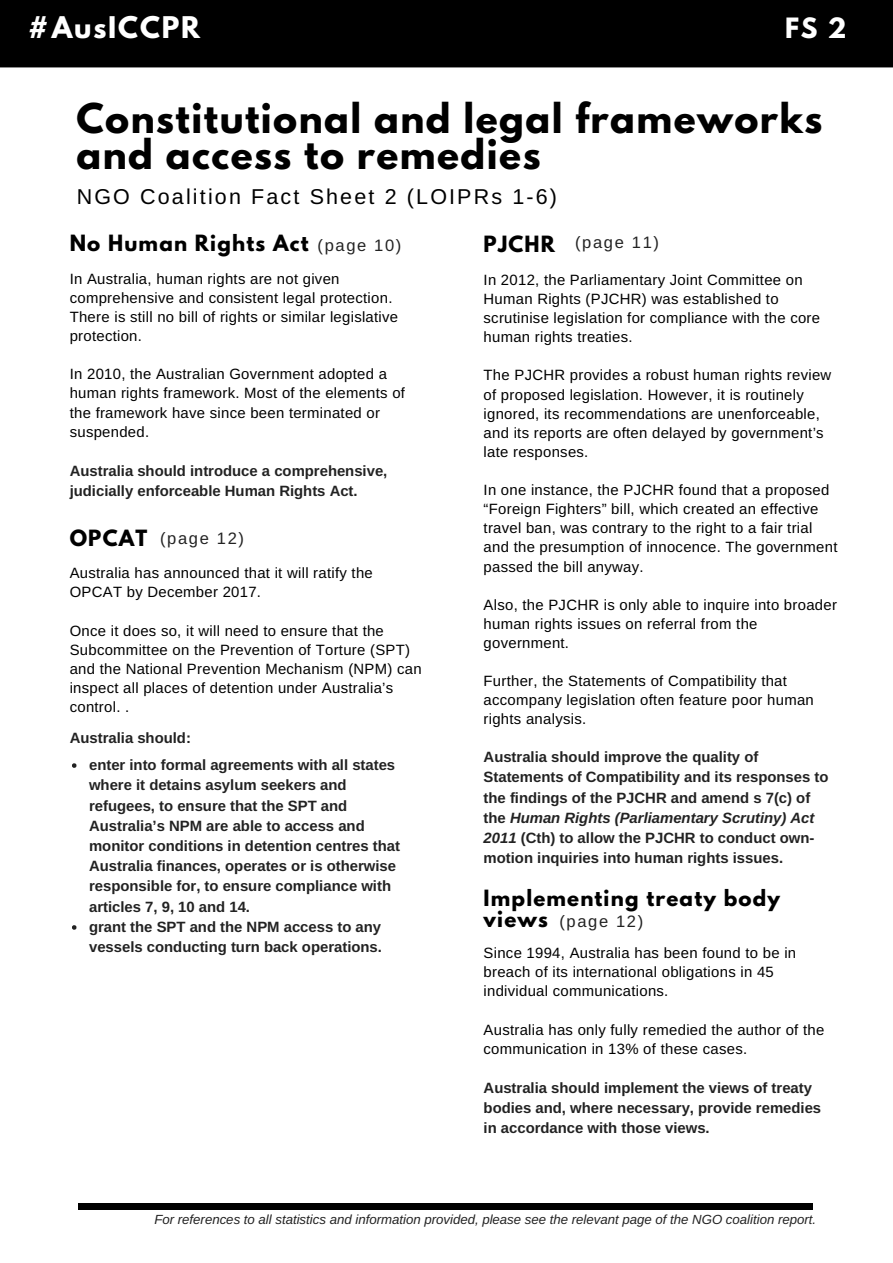
<style>
.page{position:relative;width:893px;height:1263px;background:#fff}
.page>*{position:absolute;margin:0;border:0;box-sizing:border-box;transform-origin:0 0}
.t1{font:700 36.3px/36px "League Spartan";letter-spacing:.04em;color:#000}
.t2{font:700 26.4px "League Spartan";letter-spacing:.07em;color:#fff}
.t3{font:700 24.75px "League Spartan";color:#fff}
.t4{font:21.45px "Arimo";letter-spacing:.1em;color:#000}
.t5{font:700 19.8px/21.3px "League Spartan";letter-spacing:.06em;color:#000}
.t6{font:16.5px "Arimo";letter-spacing:.1em;color:#222}
.t7{font:14.85px/19px "Arimo";letter-spacing:.02em;color:#000}
.t8{font:700 14.85px/20.2px "Arimo";color:#222}
.t9{font:italic 13.2px "Arimo";color:#222}
.s1{font-style:italic}
</style>
<div class="page">
<div style="left:0;top:0;width:892px;height:67px;background:#000"></div>
<div style="left:78px;top:1203px;width:734px;height:6px;background:#000"></div>
<svg style="left:72px;top:763px;width:4px;height:5px"></svg>
<svg style="left:72px;top:925px;width:4px;height:5px"></svg>
<h2 class="t2" style="left:28px;top:14px;width:174px">#AusICCPR</h2>
<h3 class="t3" style="left:785px;top:16px;width:63px">FS 2</h3>
<h1 class="t1" style="left:76px;top:105px;width:747px">Constitutional and legal frameworks and access to remedies</h1>
<h3 class="t4" style="left:77px;top:185px;width:482px">NGO Coalition Fact Sheet 2 (LOIPRs 1-6)</h3>
<h3 class="t5" style="left:70px;top:235px;width:240px">No Human Rights Act</h3>
<p class="t7" style="left:70px;top:269px;width:330px">In Australia, human rights are not given comprehensive and consistent legal protection.<br>There is still no bill of rights or similar legislative protection.</p>
<p class="t7" style="left:70px;top:365px;width:337px">In 2010, the Australian Government adopted a human rights framework. Most of the elements of the framework have since been terminated or suspended.</p>
<p class="t8" style="left:70px;top:460px;width:319px">Australia should introduce a comprehensive, judicially enforceable Human Rights Act.</p>
<h3 class="t5" style="left:483px;top:236px;width:73px">PJCHR</h3>
<p class="t7" style="left:483px;top:270px;width:338px">In 2012, the Parliamentary Joint Committee on Human Rights (PJCHR) was established to scrutinise legislation for compliance with the core human rights treaties.</p>
<p class="t7" style="left:483px;top:366px;width:349px">The PJCHR provides a robust human rights review of proposed legislation. However, it is routinely ignored, its recommendations are unenforceable, and its reports are often delayed by government’s late responses.</p>
<p class="t7" style="left:483px;top:480px;width:355px">In one instance, the PJCHR found that a proposed “Foreign Fighters” bill, which created an effective travel ban, was contrary to the right to a fair trial and the presumption of innocence. The government passed the bill anyway.</p>
<p class="t7" style="left:483px;top:595px;width:355px">Also, the PJCHR is only able to inquire into broader human rights issues on referral from the government.</p>
<p class="t7" style="left:483px;top:671px;width:332px">Further, the Statements of Compatibility that accompany legislation often feature poor human rights analysis.</p>
<p class="t6" style="left:317px;top:236px;width:85px">(page 10)</p>
<p class="t6" style="left:575px;top:233px;width:85px">(page 11)</p>
<h3 class="t5" style="left:70px;top:530px;width:79px">OPCAT</h3>
<p class="t7" style="left:70px;top:564px;width:304px">Australia has announced that it will ratify the<br>OPCAT by December 2017.</p>
<p class="t7" style="left:70px;top:621px;width:353px">Once it does so, it will need to ensure that the Subcommittee on the Prevention of Torture (SPT) and the National Prevention Mechanism (NPM) can inspect all places of detention under Australia’s control. .</p>
<p class="t6" style="left:160px;top:529px;width:85px">(page 12)</p>
<p class="t8" style="left:70px;top:728px;width:123px">Australia should:</p>
<p class="t8" style="left:89px;top:755px;width:312px">enter into formal agreements with all states where it detains asylum seekers and refugees, to ensure that the SPT and Australia’s NPM are able to access and monitor conditions in detention centres that Australia finances, operates or is otherwise responsible for, to ensure compliance with articles 7, 9, 10 and 14.<br>grant the SPT and the NPM access to any vessels conducting turn back operations.</p>
<p class="t8" style="left:483px;top:747px;width:346px">Australia should improve the quality of Statements of Compatibility and its responses to the findings of the PJCHR and amend s 7(c) of the <span class="s1">Human Rights (Parliamentary Scrutiny) Act 2011</span> (Cth) to allow the PJCHR to conduct own&shy;motion inquiries into human rights issues.</p>
<h3 class="t5" style="left:483px;top:889px;width:298px">Implementing treaty body views</h3>
<p class="t7" style="left:483px;top:943px;width:314px">Since 1994, Australia has been found to be in breach of its international obligations in 45 individual communications.</p>
<p class="t7" style="left:483px;top:1020px;width:342px">Australia has only fully remedied the author of the communication in 13% of these cases.</p>
<p class="t6" style="left:559px;top:912px;width:85px">(page 12)</p>
<p class="t8" style="left:483px;top:1077px;width:339px">Australia should implement the views of treaty bodies and, where necessary, provide remedies in accordance with those views.</p>
<p class="t9" style="left:154px;top:1212px;width:663px">For references to all statistics and information provided, please see the relevant page of the NGO coalition report.</p>
</div>
